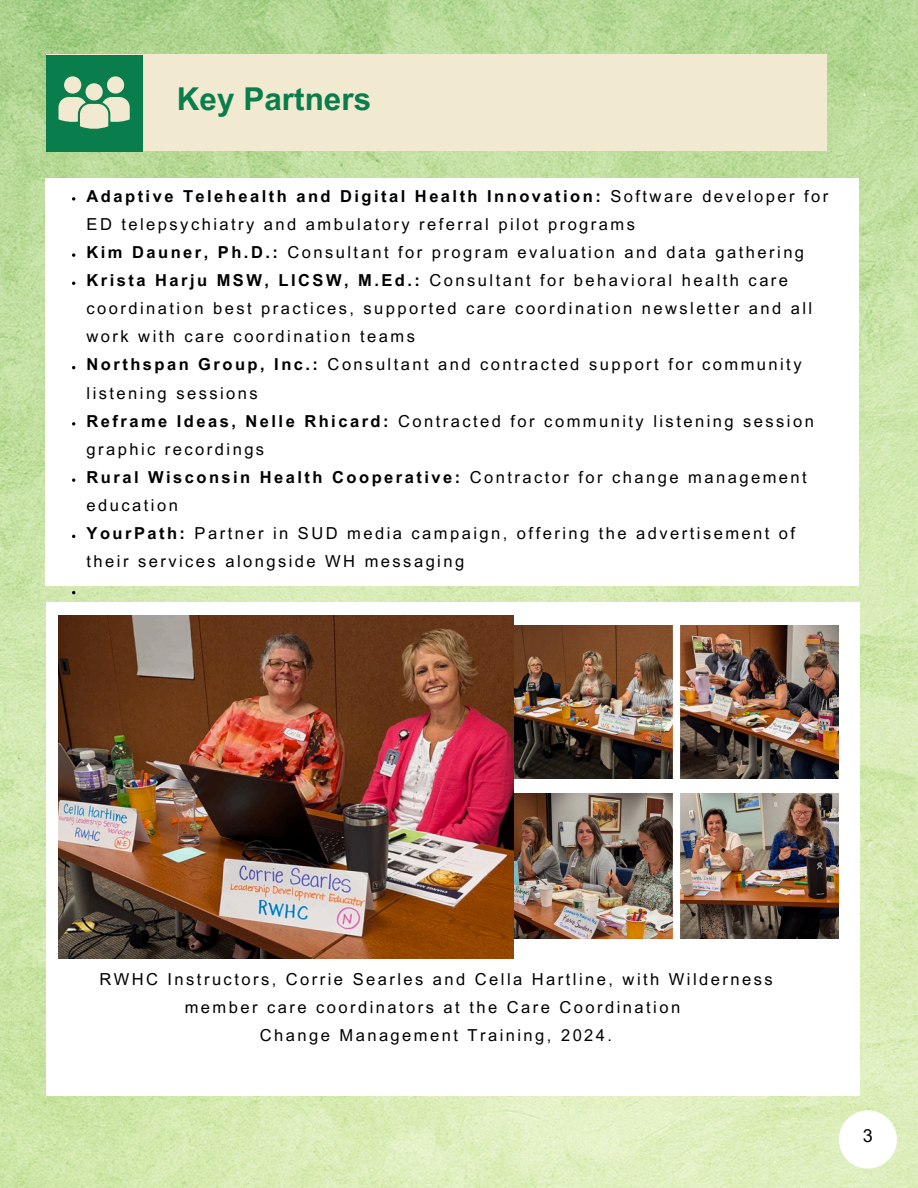
<style>
.page{position:relative;width:918px;height:1188px;background:#fff}
.page>*{position:absolute;margin:0;border:0;box-sizing:border-box;transform-origin:0 0}
.t1{font:700 31.5px "Arial MT Pro";color:#097d4c}
.t2{font:18px "Arial MT Pro";color:#000}
.t3{font:16.5px/28.2px "Arial MT Pro";letter-spacing:.15em;color:#000}
.s1{font-weight:700}
</style>
<div class="page">
<img style="left:0;top:0;width:918px;height:1188px">
<div style="left:46px;top:54px;width:781px;height:97px;background:#f1ead1"></div>
<div style="left:46px;top:55px;width:96px;height:96px;background:#097d4c"></div>
<svg style="left:59px;top:76px;width:70px;height:53px"></svg>
<div style="left:46px;top:178px;width:813px;height:407px;background:#fff"></div>
<div style="left:46px;top:602px;width:813px;height:494px;background:#fff"></div>
<img style="left:59px;top:616px;width:455px;height:343px">
<img style="left:514px;top:625px;width:324px;height:153px">
<img style="left:514px;top:794px;width:324px;height:145px">
<svg style="left:72px;top:197px;width:3px;height:4px"></svg>
<svg style="left:72px;top:253px;width:3px;height:4px"></svg>
<svg style="left:72px;top:422px;width:3px;height:4px"></svg>
<svg style="left:72px;top:478px;width:3px;height:4px"></svg>
<div style="left:839px;top:1110px;width:58px;height:59px;background:#fff;border-radius:50%"></div>
<p class="t1" style="left:177px;top:87px;width:196px">Key Partners</p>
<p class="t3" style="left:87px;top:184px;width:743px"><span class="s1">Adaptive Telehealth and Digital Health Innovation:</span> Software developer for<br>ED telepsychiatry and ambulatory referral pilot programs</p>
<p class="t3" style="left:87px;top:240px;width:719px"><span class="s1">Kim Dauner, Ph.D.:</span> Consultant for program evaluation and data gathering</p>
<p class="t3" style="left:87px;top:268px;width:727px"><span class="s1">Krista Harju MSW, LICSW, M.Ed.:</span> Consultant for behavioral health care coordination best practices, supported care coordination newsletter and all work with care coordination teams</p>
<p class="t3" style="left:87px;top:353px;width:717px"><span class="s1">Northspan Group, Inc.:</span> Consultant and contracted support for community listening sessions</p>
<p class="t3" style="left:87px;top:409px;width:729px"><span class="s1">Reframe Ideas, Nelle Rhicard:</span> Contracted for community listening session graphic recordings</p>
<p class="t3" style="left:87px;top:465px;width:722px"><span class="s1">Rural Wisconsin Health Cooperative:</span> Contractor for change management education</p>
<p class="t3" style="left:87px;top:521px;width:710px"><span class="s1">YourPath:</span> Partner in SUD media campaign, offering the advertisement of their services alongside WH messaging</p>
<p class="t3" style="left:99px;top:967px;width:675px;text-align:center">RWHC Instructors, Corrie Searles and Cella Hartline, with Wilderness member care coordinators at the Care Coordination</p>
<p class="t3" style="left:260px;top:1023px;width:354px">Change Management Training, 2024.</p>
<p class="t2" style="left:863px;top:1129px;width:12px">3</p>
</div>
